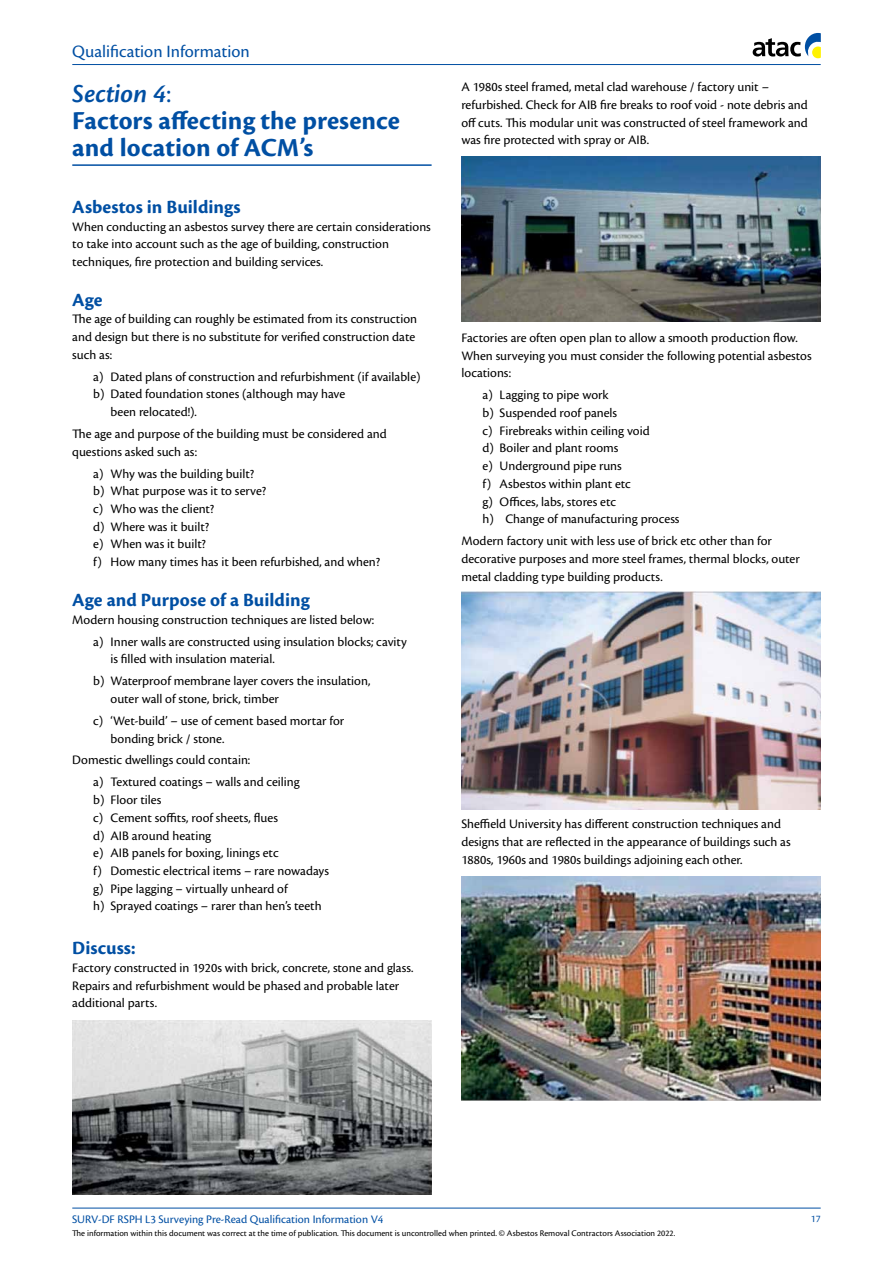
<style>
.page{position:relative;width:893px;height:1263px;background:#fff}
.page>*{position:absolute;margin:0;border:0;box-sizing:border-box;transform-origin:0 0}
.t1{font:700 27px/27px "Cronos Pro";letter-spacing:.005em;color:#004fa3}
.t2{font:700 19.5px "Cronos Pro";letter-spacing:.005em;color:#004fa3}
.t3{font:18px "Cronos Pro";color:#004fa3}
.t4{font:13.5px/17.7px "Cronos Pro";color:#000}
.t5{font:12px "Cronos Pro";color:#004fa3}
.t6{font:10.5px "Cronos Pro";color:#004fa3}
.t7{font:9px "Cronos Pro";color:#000}
.s1{font-weight:600;font-style:italic}
.s2{font-weight:400}
</style>
<div class="page">
<hr style="left:72px;top:64px;width:749px;height:1px;background:#004fa3">
<hr style="left:72px;top:1208px;width:749px;height:1px;background:#004fa3">
<svg style="left:753px;top:33px;width:68px;height:25px"></svg>
<hr style="left:72px;top:164px;width:360px;height:2px;background:#004fa3">
<img style="left:72px;top:1020px;width:360px;height:175px">
<img style="left:461px;top:156px;width:360px;height:165px">
<img style="left:461px;top:591px;width:360px;height:218px">
<img style="left:461px;top:876px;width:360px;height:224px">
<h3 class="t3" style="left:72px;top:41px;width:179px">Qualification Information</h3>
<h1 class="t1" style="left:72px;top:80px;width:329px"><span class="s1">Section 4</span><span class="s2">:<br></span>Factors affecting the presence and location of ACM’s</h1>
<h2 class="t2" style="left:72px;top:196px;width:170px">Asbestos in Buildings</h2>
<p class="t4" style="left:72px;top:217px;width:360px">When conducting an asbestos survey there are certain considerations to take into account such as the age of building, construction techniques, fire protection and building services.</p>
<h2 class="t2" style="left:72px;top:288px;width:32px">Age</h2>
<p class="t4" style="left:72px;top:310px;width:346px">The age of building can roughly be estimated from its construction and design but there is no substitute for verified construction date such as:</p>
<p class="t4" style="left:93px;top:368px;width:329px">a) Dated plans of construction and refurbishment (if available)</p>
<p class="t4" style="left:93px;top:385px;width:253px">b) Dated foundation stones (although may have</p>
<p class="t4" style="left:111px;top:403px;width:88px">been relocated!).</p>
<p class="t4" style="left:72px;top:425px;width:316px">The age and purpose of the building must be considered and questions asked such as:</p>
<p class="t4" style="left:93px;top:465px;width:288px">a) Why was the building built?<br>b) What purpose was it to serve?<br>c) Who was the client?<br>d) Where was it built?<br>e) When was it built?<br>f) How many times has it been refurbished, and when?</p>
<h2 class="t2" style="left:72px;top:589px;width:239px">Age and Purpose of a Building</h2>
<p class="t4" style="left:93px;top:608px;width:315px;line-height:21.9px;text-indent:-21px">Modern housing construction techniques are listed below:<br>a) Inner walls are constructed using insulation blocks; cavity</p>
<p class="t4" style="left:93px;top:648px;width:279px;line-height:21.9px;text-indent:17px">is filled with insulation material.<br>b) Waterproof membrane layer covers the insulation,</p>
<p class="t4" style="left:93px;top:688px;width:253px;line-height:21.9px;text-indent:17px">outer wall of stone, brick, timber<br>c) ‘Wet-build’ – use of cement based mortar for</p>
<p class="t4" style="left:111px;top:729px;width:115px">bonding brick / stone.</p>
<p class="t4" style="left:72px;top:751px;width:180px">Domestic dwellings could contain:</p>
<p class="t4" style="left:93px;top:773px;width:208px">a) Textured coatings – walls and ceiling</p>
<p class="t4" style="left:93px;top:791px;width:237px">b) Floor tiles<br>c) Cement soffits, roof sheets, flues<br>d) AIB around heating<br>e) AIB panels for boxing, linings etc<br>f) Domestic electrical items – rare nowadays g) Pipe lagging – virtually unheard of<br>h) Sprayed coatings – rarer than hen’s teeth</p>
<h2 class="t2" style="left:72px;top:937px;width:65px">Discuss:</h2>
<p class="t4" style="left:72px;top:959px;width:343px">Factory constructed in 1920s with brick, concrete, stone and glass.<br>Repairs and refurbishment would be phased and probable later additional parts.</p>
<p class="t4" style="left:461px;top:78px;width:348px">A 1980s steel framed, metal clad warehouse / factory unit – refurbished. Check for AIB fire breaks to roof void - note debris and off cuts. This modular unit was constructed of steel framework and was fire protected with spray or AIB.</p>
<p class="t4" style="left:461px;top:329px;width:352px">Factories are often open plan to allow a smooth production flow.<br>When surveying you must consider the following potential asbestos locations:</p>
<p class="t4" style="left:483px;top:386px;width:198px">a) Lagging to pipe work<br>b) Suspended roof panels<br>c) Firebreaks within ceiling void<br>d) Boiler and plant rooms<br>e) Underground pipe runs<br>f) Asbestos within plant etc<br>g) Offices, labs, stores etc<br>h) Change of manufacturing process</p>
<p class="t4" style="left:461px;top:532px;width:340px">Modern factory unit with less use of brick etc other than for decorative purposes and more steel frames, thermal blocks, outer metal cladding type building products.</p>
<p class="t4" style="left:461px;top:815px;width:331px">Sheffield University has different construction techniques and designs that are reflected in the appearance of buildings such as<br>1880s, 1960s and 1980s buildings adjoining each other.</p>
<p class="t5" style="left:72px;top:1213px;width:313px">SURV-DF RSPH L3 Surveying Pre-Read Qualification Information V4</p>
<p class="t7" style="left:72px;top:1228px;width:605px">The information within this document was correct at the time of publication. This document is uncontrolled when printed. © Asbestos Removal Contractors Association 2022.</p>
<p class="t6" style="left:811px;top:1213px;width:11px">17</p>
</div>
